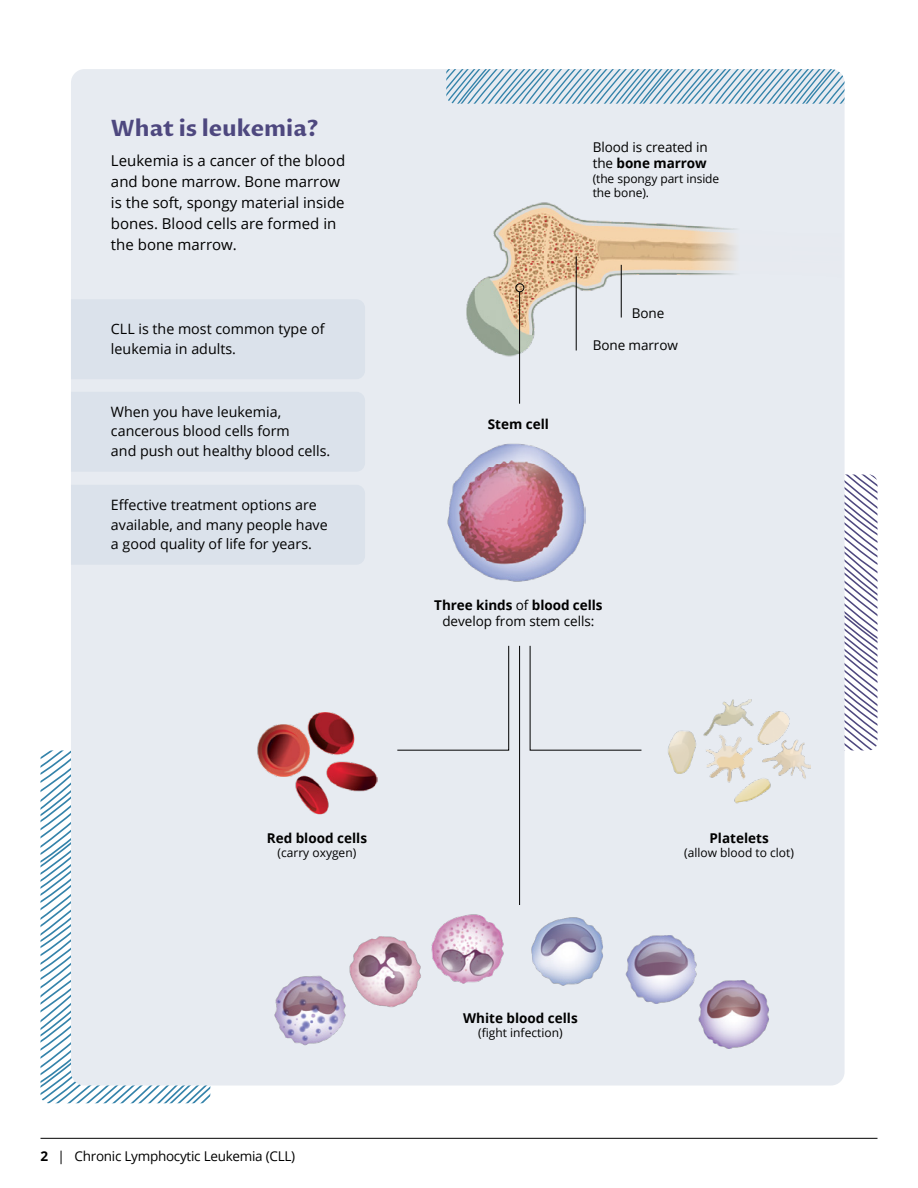
<style>
.page{position:relative;width:918px;height:1188px;background:#fff}
.page>*{position:absolute;margin:0;border:0;box-sizing:border-box;transform-origin:0 0}
.t1{font:700 22.5px "Proza Libre";color:#4e487f}
.t2{font:15px/21px "Open Sans";color:#000}
.t3{font:14.25px/19.5px "Open Sans";color:#000}
.t4{font:13.5px/15.8px "Open Sans";letter-spacing:-.005em;color:#000}
.t5{font:700 13.5px "Open Sans";color:#000}
.t6{font:12px/13.5px "Open Sans";color:#000}
.s1{font-weight:700}
</style>
<div class="page">
<hr style="left:40px;top:1138px;width:838px;height:1px;background:#000">
<svg style="left:40px;top:750px;width:170px;height:353px"></svg>
<svg style="left:845px;top:474px;width:33px;height:276px"></svg>
<div style="left:71px;top:69px;width:774px;height:1017px;background:#e7ebf1;border-radius:14px"></div>
<div style="left:71px;top:300px;width:294px;height:79px;background:#dbe2eb"></div>
<div style="left:71px;top:392px;width:294px;height:79px;background:#dbe2eb"></div>
<div style="left:71px;top:485px;width:294px;height:79px;background:#dbe2eb"></div>
<svg style="left:446px;top:69px;width:399px;height:35px"></svg>
<img style="left:466px;top:202px;width:270px;height:155px">
<hr style="left:519px;top:292px;width:1px;height:112px;background:#000">
<hr style="left:519px;top:646px;width:1px;height:259px;background:#000">
<hr style="left:621px;top:265px;width:1px;height:53px;background:#000">
<hr style="left:576px;top:256px;width:1px;height:94px;background:#000">
<svg style="left:397px;top:645px;width:112px;height:106px"></svg>
<svg style="left:530px;top:645px;width:112px;height:106px"></svg>
<div style="left:516px;top:284px;width:8px;height:8px;border:1px solid #000;border-radius:50%"></div>
<img style="left:447px;top:443px;width:139px;height:139px">
<img style="left:257px;top:712px;width:121px;height:103px">
<img style="left:668px;top:699px;width:143px;height:105px">
<img style="left:274px;top:975px;width:72px;height:71px">
<img style="left:345px;top:936px;width:76px;height:75px">
<img style="left:431px;top:914px;width:73px;height:70px">
<img style="left:531px;top:917px;width:72px;height:69px">
<img style="left:625px;top:935px;width:72px;height:69px">
<img style="left:691px;top:974px;width:78px;height:75px">
<h1 class="t1" style="left:111px;top:114px;width:209px">What is leukemia?</h1>
<p class="t2" style="left:111px;top:149px;width:236px">Leukemia is a cancer of the blood and bone marrow. Bone marrow is the soft, spongy material inside bones. Blood cells are formed in the bone marrow.</p>
<p class="t3" style="left:111px;top:319px;width:215px">CLL is the most common type of leukemia in adults.</p>
<p class="t3" style="left:111px;top:402px;width:221px">When you have leukemia, cancerous blood cells form<br>and push out healthy blood cells.</p>
<p class="t3" style="left:111px;top:495px;width:218px">Effective treatment options are available, and many people have a good quality of life for years.</p>
<p class="t4" style="left:593px;top:139px;width:117px">Blood is created in the <span class="s1">bone marrow</span></p>
<p class="t6" style="left:593px;top:172px;width:128px">(the spongy part inside the bone).</p>
<p class="t5" style="left:488px;top:414px;width:63px">Stem cell</p>
<p class="t4" style="left:632px;top:304px;width:34px">Bone</p>
<p class="t4" style="left:593px;top:337px;width:87px">Bone marrow</p>
<p class="t4" style="left:434px;top:597px;width:170px;text-align:center"><span class="s1">Three kinds</span> of <span class="s1">blood cells </span>develop from stem cells:</p>
<p class="t5" style="left:267px;top:829px;width:102px">Red blood cells</p>
<p class="t6" style="left:278px;top:845px;width:80px">(carry oxygen)</p>
<p class="t4" style="left:40px;top:1148px;width:256px"><span class="s1">2</span> | Chronic Lymphocytic Leukemia (CLL)</p>
<p class="t5" style="left:463px;top:1009px;width:116px">White blood cells</p>
<p class="t6" style="left:478px;top:1025px;width:86px">(fight infection)</p>
<p class="t5" style="left:710px;top:829px;width:61px">Platelets</p>
<p class="t6" style="left:684px;top:845px;width:111px">(allow blood to clot)</p>
</div>
